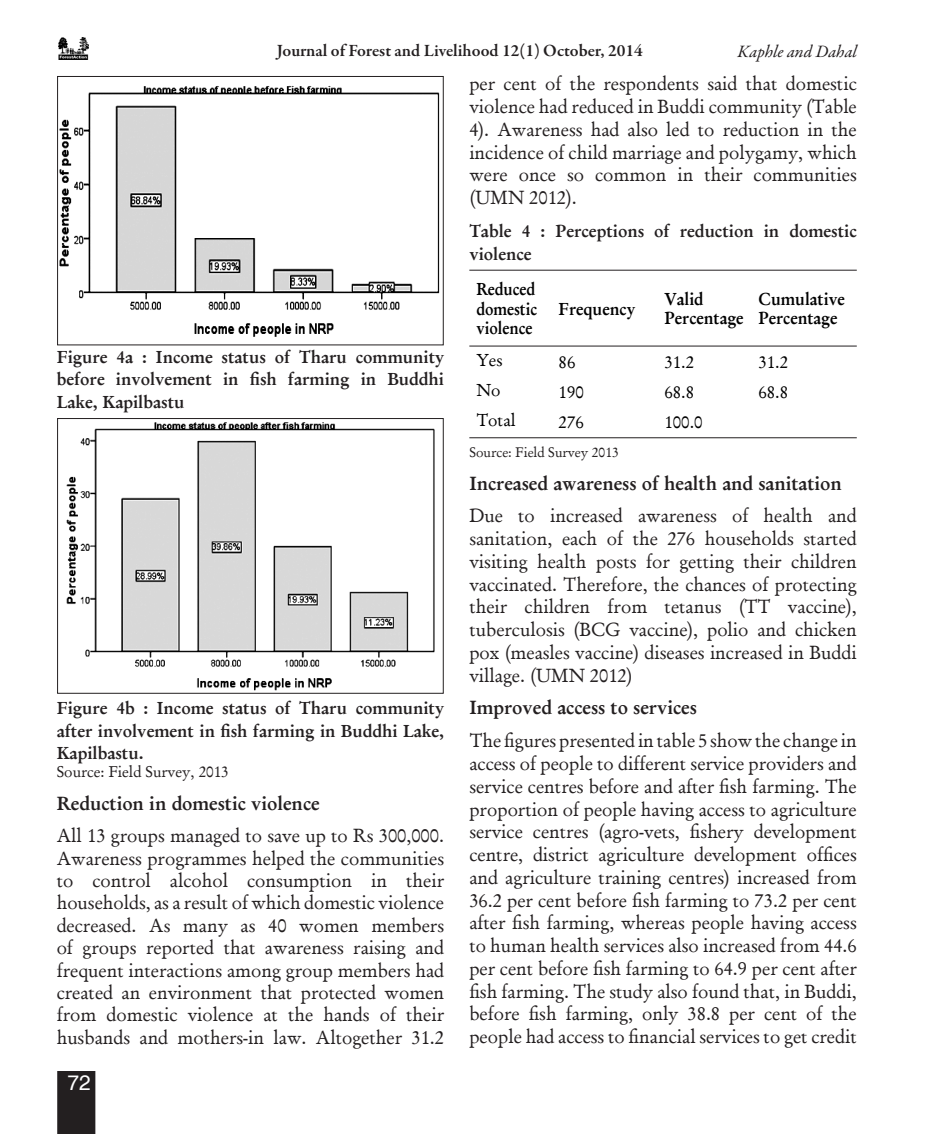
<style>
.page{position:relative;width:945px;height:1134px;background:#fff}
.page>*{position:absolute;margin:0;border:0;box-sizing:border-box;transform-origin:0 0}
.t1{font:21px "Helvetica";color:#fff}
.inside_matter{font:19.25px/22.8px "Garamond Antiqua";color:#231f20;text-align:justify}
.inside_matter-2{font:600 19.25px "Garamond";color:#231f20}
.inside_matter-3{font:600 17.5px/22.8px "Garamond";color:#231f20;text-align:justify}
.t2{font:600 17.5px "Garamond Premr Pro";color:#231f20}
.inside_matter-4{font:600 17.5px/19.2px "Garamond";color:#000;scale:.95 1}
.inside_matter-5{font:17.5px "Garamond Antiqua";color:#000}
.inside_matter-6{font:600 17.5px/19.2px "Garamond";color:#000;text-align:justify;scale:.9 1}
.t3{font:italic 17.5px "Garamond Premr Pro";color:#231f20}
.inside_matter-7{font:15.75px "Garamond Antiqua";color:#231f20}
.inside_matter-8{font:14px "Garamond Antiqua";color:#231f20}
</style>
<div class="page">
<div style="left:57px;top:1071px;width:38px;height:63px;background:#231f20"></div>
<img style="left:58px;top:37px;width:30px;height:23px">
<img style="left:59px;top:85px;width:381px;height:252px">
<div style="left:57px;top:76px;width:387px;height:269px;border:1px solid #231f20"></div>
<img style="left:66px;top:422px;width:369px;height:269px">
<div style="left:57px;top:418px;width:387px;height:276px;border:1px solid #231f20"></div>
<hr style="left:469px;top:270px;width:388px;height:1px;background:#231f20">
<hr style="left:469px;top:346px;width:388px;height:1px;background:#231f20">
<hr style="left:469px;top:437px;width:388px;height:1px;background:#231f20">
<p class="t2" style="left:277px;top:40px;width:368px">Journal of Forest and Livelihood 12(1) October, 2014</p>
<p class="t3" style="left:738px;top:40px;width:121px">Kaphle and Dahal</p>
<p class="inside_matter-3" style="left:57px;top:345px;width:389px">Figure 4a : Income status of Tharu community before involvement in fish farming in Buddhi Lake, Kapilbastu</p>
<p class="inside_matter-3" style="left:57px;top:696px;width:389px">Figure 4b : Income status of Tharu community after involvement in fish farming in Buddhi Lake, Kapilbastu.</p>
<p class="inside_matter-7" style="left:57px;top:762px;width:174px">Source: Field Survey, 2013</p>
<p class="inside_matter-2" style="left:57px;top:791px;width:264px">Reduction in domestic violence</p>
<p class="inside_matter" style="left:57px;top:824px;width:389px">All 13 groups managed to save up to Rs 300,000.<br>Awareness programmes helped the communities to control alcohol consumption in their households, as a result of which domestic violence decreased. As many as 40 women members of groups reported that awareness raising and frequent interactions among group members had created an environment that protected women from domestic violence at the hands of their husbands and mothers-in law. Altogether 31.2</p>
<p class="t1" style="left:68px;top:1070px;width:25px">72</p>
<p class="inside_matter" style="left:469px;top:72px;width:389px">per cent of the respondents said that domestic violence had reduced in Buddi community (Table 4). Awareness had also led to reduction in the incidence of child marriage and polygamy, which were once so common in their communities (UMN 2012).</p>
<p class="inside_matter-3" style="left:469px;top:220px;width:389px">Table 4 : Perceptions of reduction in domestic violence</p>
<p class="inside_matter-6" style="left:476px;top:280px;width:69px">Reduced domestic violence</p>
<p class="inside_matter-4" style="left:559px;top:299px;width:82px">Frequency</p>
<p class="inside_matter-4" style="left:665px;top:289px;width:85px">Valid<br>Percentage</p>
<p class="inside_matter-4" style="left:758px;top:289px;width:92px">Cumulative<br>Percentage</p>
<p class="inside_matter-5" style="left:476px;top:349px;width:28px">Yes</p>
<p class="inside_matter-5" style="left:559px;top:350px;width:18px">86</p>
<p class="inside_matter-5" style="left:665px;top:350px;width:31px">31.2</p>
<p class="inside_matter-5" style="left:758px;top:350px;width:31px">31.2</p>
<p class="inside_matter-5" style="left:476px;top:379px;width:26px">No</p>
<p class="inside_matter-5" style="left:559px;top:381px;width:27px">190</p>
<p class="inside_matter-5" style="left:665px;top:381px;width:31px">68.8</p>
<p class="inside_matter-5" style="left:758px;top:381px;width:31px">68.8</p>
<p class="inside_matter-5" style="left:476px;top:409px;width:41px">Total</p>
<p class="inside_matter-5" style="left:559px;top:411px;width:27px">276</p>
<p class="inside_matter-5" style="left:665px;top:411px;width:40px">100.0</p>
<p class="inside_matter-8" style="left:469px;top:443px;width:151px">Source: Field Survey 2013</p>
<p class="inside_matter-2" style="left:469px;top:471px;width:374px">Increased awareness of health and sanitation</p>
<p class="inside_matter" style="left:469px;top:504px;width:389px">Due to increased awareness of health and sanitation, each of the 276 households started visiting health posts for getting their children vaccinated. Therefore, the chances of protecting their children from tetanus (TT vaccine), tuberculosis (BCG vaccine), polio and chicken pox (measles vaccine) diseases increased in Buddi village. (UMN 2012)</p>
<p class="inside_matter-2" style="left:469px;top:696px;width:229px">Improved access to services</p>
<p class="inside_matter" style="left:469px;top:729px;width:389px">The figures presented in table 5 show the change in access of people to different service providers and service centres before and after fish farming. The proportion of people having access to agriculture service centres (agro-vets, fishery development centre, district agriculture development offices and agriculture training centres) increased from 36.2 per cent before fish farming to 73.2 per cent after fish farming, whereas people having access to human health services also increased from 44.6 per cent before fish farming to 64.9 per cent after fish farming. The study also found that, in Buddi, before fish farming, only 38.8 per cent of the people had access to financial services to get credit</p>
</div>
